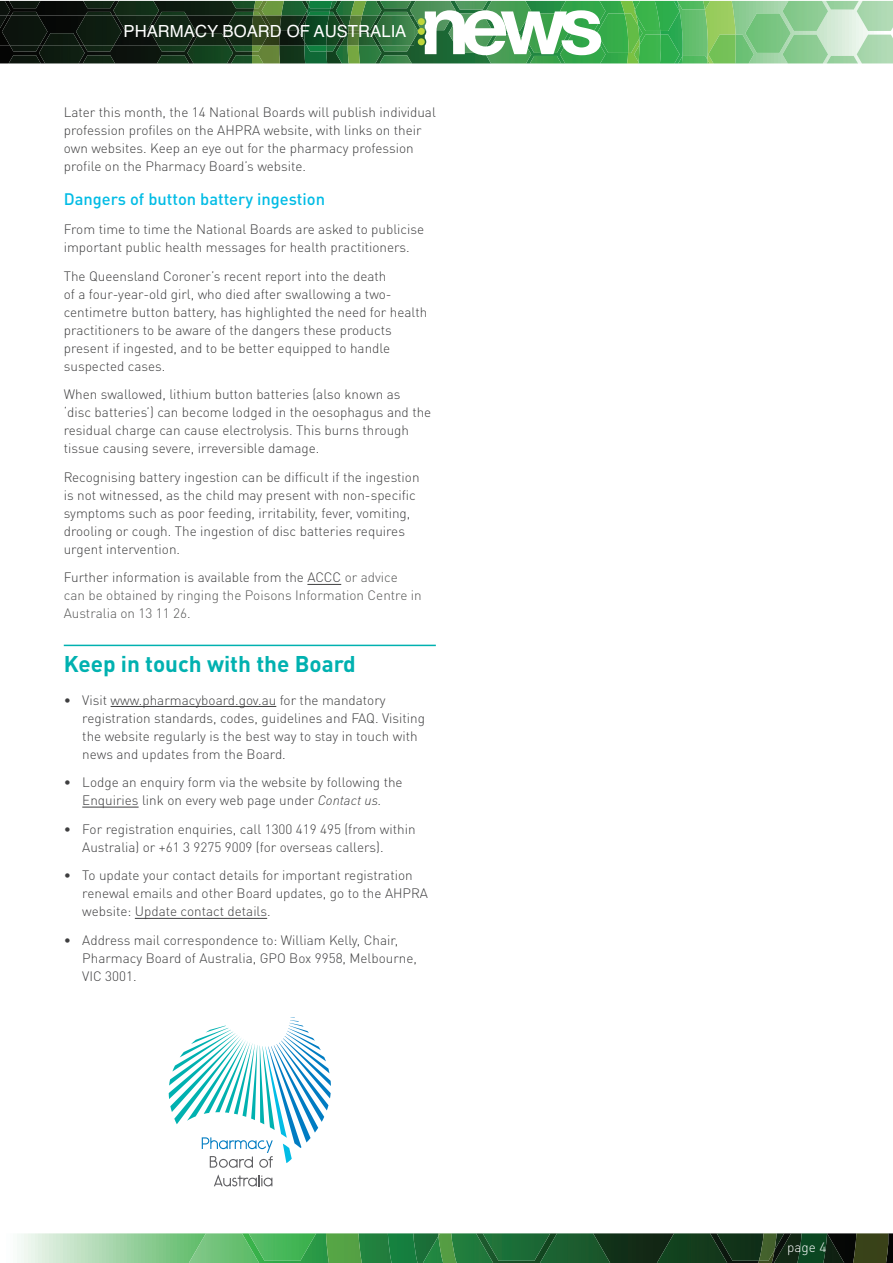
<style>
.page{position:relative;width:893px;height:1263px;background:#fff}
.page>*{position:absolute;margin:0;border:0;box-sizing:border-box;transform-origin:0 0}
.t1{font:700 22.5px "DINOT";color:#00b1b0}
.t2{font:16.65px "Helvetica";color:#fff}
.t3{font:500 16.5px "DINOT";color:#02bce5}
.t4{font:300 13.5px/18px "DINOT";color:#3e3e3f}
.t5{font:300 13.5px/18px "DINOT";color:#555655}
.t6{font:300 13.5px "DINOT";color:#fff}
.s1{color:#3e3e3f}
.s2{font-style:italic}
</style>
<div class="page">
<img style="left:0;top:1px;width:252px;height:62px">
<img style="left:736px;top:1px;width:157px;height:62px">
<img style="left:0;top:16px;width:252px;height:29px">
<svg style="left:252px;top:1px;width:484px;height:62px"></svg>
<svg style="left:17px;top:1233px;width:876px;height:30px;background:#5f9d67"></svg>
<img style="left:438px;top:1233px;width:339px;height:30px">
<hr style="left:307px;top:584px;width:34px;height:1px;background:#3e3e3f">
<hr style="left:64px;top:645px;width:372px;height:1px;background:#00b1b0">
<hr style="left:111px;top:706px;width:165px;height:1px;background:#3e3e3f">
<hr style="left:82px;top:807px;width:57px;height:1px;background:#3e3e3f">
<hr style="left:135px;top:918px;width:132px;height:1px;background:#3e3e3f">
<svg style="left:169px;top:1017px;width:162px;height:151px"></svg>
<svg style="left:214px;top:1174px;width:58px;height:12px"></svg>
<p class="t2" style="left:124px;top:19px;width:284px">PHARMACY BOARD OF AUSTRALIA</p>
<p class="t4" style="left:64px;top:103px;width:374px">Later this month, the 14 National Boards will publish individual profession profiles on the AHPRA website, with links on their own websites. Keep an eye out for the pharmacy profession profile on the Pharmacy Board’s website.</p>
<p class="t3" style="left:64px;top:189px;width:263px">Dangers of button battery ingestion</p>
<p class="t4" style="left:64px;top:220px;width:362px">From time to time the National Boards are asked to publicise important public health messages for health practitioners.</p>
<p class="t4" style="left:64px;top:267px;width:365px">The Queensland Coroner’s recent report into the death<br>of a four-year-old girl, who died after swallowing a two&shy;centimetre button battery, has highlighted the need for health practitioners to be aware of the dangers these products present if ingested, and to be better equipped to handle suspected cases.</p>
<p class="t4" style="left:64px;top:385px;width:369px">When swallowed, lithium button batteries (also known as<br>‘disc batteries’) can become lodged in the oesophagus and the residual charge can cause electrolysis. This burns through tissue causing severe, irreversible damage.</p>
<p class="t4" style="left:64px;top:468px;width:357px">Recognising battery ingestion can be difficult if the ingestion is not witnessed, as the child may present with non-specific symptoms such as poor feeding, irritability, fever, vomiting, drooling or cough. The ingestion of disc batteries requires urgent intervention.</p>
<p class="t5" style="left:64px;top:568px;width:359px"><span class="s1">Further information is available from the ACCC</span> or advice can be obtained by ringing the Poisons Information Centre in<br>Australia on 13 11 26.</p>
<h1 class="t1" style="left:64px;top:649px;width:294px">Keep in touch with the Board</h1>
<p class="t4" style="left:82px;top:690px;width:344px;text-indent:-18px">• Visit www.pharmacyboard.gov.au for the mandatory registration standards, codes, guidelines and FAQ. Visiting the website regularly is the best way to stay in touch with news and updates from the Board.</p>
<p class="t4" style="left:64px;top:773px;width:340px;text-align:center">• Lodge an enquiry form via the website by following the<br>Enquiries link on every web page under <span class="s2">Contact us.</span></p>
<p class="t4" style="left:82px;top:820px;width:335px;text-indent:-18px">• For registration enquiries, call 1300 419 495 (from within<br>Australia) or +61 3 9275 9009 (for overseas callers).</p>
<p class="t4" style="left:82px;top:866px;width:347px;text-indent:-18px">• To update your contact details for important registration renewal emails and other Board updates, go to the AHPRA website: Update contact details.</p>
<p class="t4" style="left:82px;top:931px;width:336px;text-indent:-18px">• Address mail correspondence to: William Kelly, Chair,<br>Pharmacy Board of Australia, GPO Box 9958, Melbourne,<br>VIC 3001.</p>
<p class="t6" style="left:787px;top:1239px;width:41px">page 4</p>
</div>
